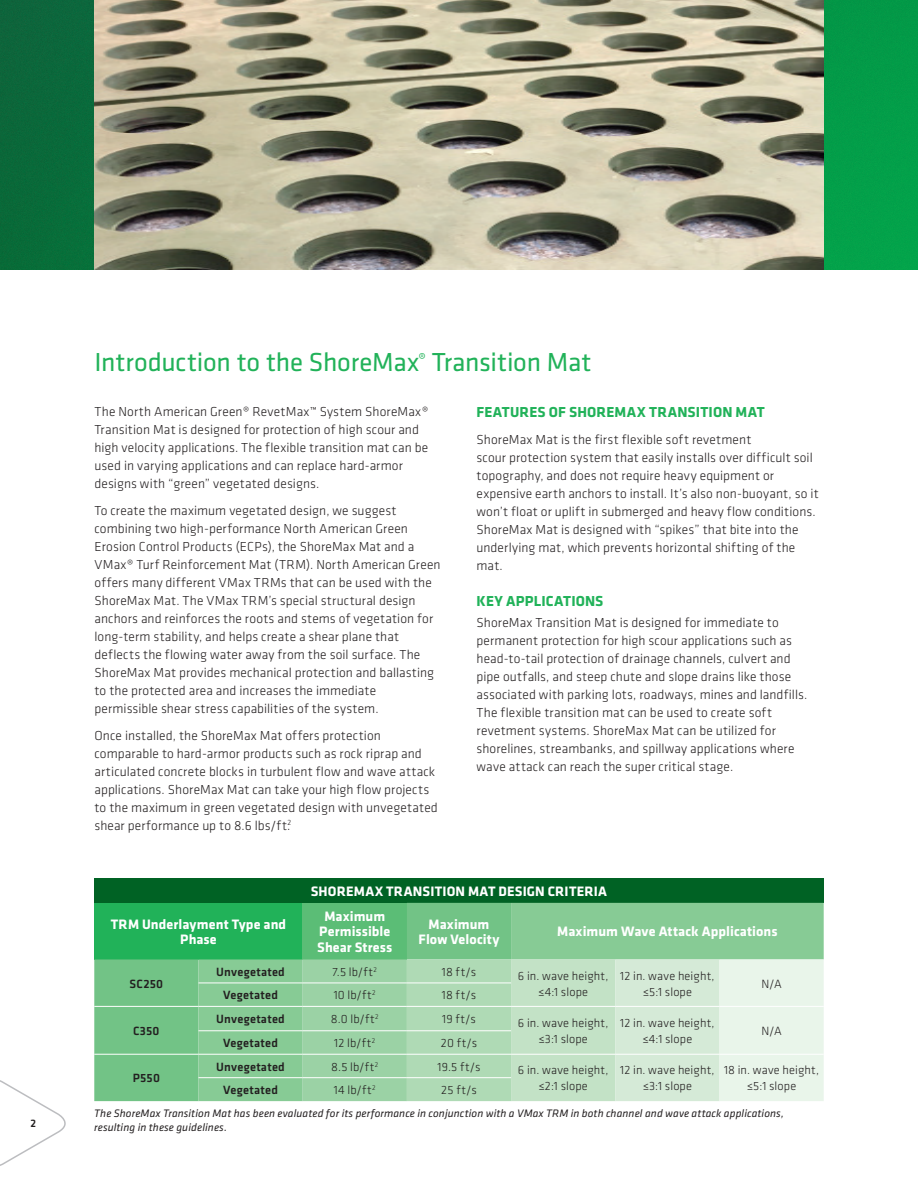
<style>
.page{position:relative;width:918px;height:1188px;background:#fff}
.page>*{position:absolute;margin:0;border:0;box-sizing:border-box;transform-origin:0 0}
.t1{font:27px "Klavika";letter-spacing:-.005em;color:#21b259}
.t2{font:700 15px "Klavika";letter-spacing:.015em;color:#21b259}
.t3{font:700 14.1px/15.9px "Klavika";letter-spacing:.005em;color:#fff;text-align:center}
.t4{font:300 13.5px/18px "Klavika";letter-spacing:.01em;color:#231f20}
.t5{font:300 12.45px/15.9px "Klavika";letter-spacing:.015em;color:#231f20;text-align:center}
.t6{font:500 12.45px "Klavika";letter-spacing:.02em;color:#231f20}
.t7{font:italic 11.25px/13.5px "Klavika";letter-spacing:.01em;color:#231f20}
.t8{font:500 11.25px "Klavika";color:#231f20}
</style>
<div class="page">
<img style="left:0;top:0;width:918px;height:270px">
<svg style="left:0;top:1080px;width:66px;height:86px"></svg>
<img style="left:94px;top:0;width:730px;height:270px">
<div style="left:94px;top:878px;width:730px;height:25px;background:#006224"></div>
<svg style="left:94px;top:903px;width:104px;height:198px;background:#5bbe79"></svg>
<svg style="left:198px;top:903px;width:626px;height:198px;background:#73c588"></svg>
<svg style="left:303px;top:959px;width:521px;height:142px;background:#c2e2c7"></svg>
<hr style="left:198px;top:982px;width:105px;height:1px;background:#fff">
<hr style="left:303px;top:982px;width:104px;height:1px;background:#fff">
<hr style="left:407px;top:982px;width:104px;height:1px;background:#fff">
<hr style="left:94px;top:1006px;width:104px;height:1px;background:#fff">
<hr style="left:198px;top:1006px;width:105px;height:1px;background:#fff">
<hr style="left:303px;top:1006px;width:104px;height:1px;background:#fff">
<hr style="left:407px;top:1006px;width:104px;height:1px;background:#fff">
<hr style="left:511px;top:1006px;width:104px;height:1px;background:#fff">
<hr style="left:615px;top:1006px;width:105px;height:1px;background:#fff">
<hr style="left:720px;top:1006px;width:104px;height:1px;background:#fff">
<hr style="left:198px;top:1030px;width:105px;height:1px;background:#fff">
<hr style="left:303px;top:1030px;width:104px;height:1px;background:#fff">
<hr style="left:407px;top:1030px;width:104px;height:1px;background:#fff">
<hr style="left:94px;top:1054px;width:104px;height:1px;background:#fff">
<hr style="left:198px;top:1054px;width:105px;height:1px;background:#fff">
<hr style="left:303px;top:1054px;width:104px;height:1px;background:#fff">
<hr style="left:407px;top:1054px;width:104px;height:1px;background:#fff">
<hr style="left:511px;top:1054px;width:104px;height:1px;background:#fff">
<hr style="left:615px;top:1054px;width:105px;height:1px;background:#fff">
<hr style="left:720px;top:1054px;width:104px;height:1px;background:#fff">
<hr style="left:198px;top:1077px;width:105px;height:1px;background:#fff">
<hr style="left:303px;top:1077px;width:104px;height:1px;background:#fff">
<hr style="left:407px;top:1077px;width:104px;height:1px;background:#fff">
<p class="t8" style="left:30px;top:1116px;width:7px">2</p>
<h1 class="t1" style="left:94px;top:345px;width:499px">Introduction to the ShoreMax<sup>®</sup> Transition Mat</h1>
<p class="t4" style="left:94px;top:402px;width:335px">The North American Green® RevetMax™ System ShoreMax® Transition Mat is designed for protection of high scour and high velocity applications. The flexible transition mat can be used in varying applications and can replace hard-armor designs with “green” vegetated designs.</p>
<p class="t4" style="left:94px;top:501px;width:348px">To create the maximum vegetated design, we suggest combining two high-performance North American Green Erosion Control Products (ECPs), the ShoreMax Mat and a VMax® Turf Reinforcement Mat (TRM). North American Green offers many different VMax TRMs that can be used with the ShoreMax Mat. The VMax TRM’s special structural design anchors and reinforces the roots and stems of vegetation for long-term stability, and helps create a shear plane that deflects the flowing water away from the soil surface. The ShoreMax Mat provides mechanical protection and ballasting to the protected area and increases the immediate permissible shear stress capabilities of the system.</p>
<p class="t4" style="left:94px;top:726px;width:345px">Once installed, the ShoreMax Mat offers protection comparable to hard-armor products such as rock riprap and articulated concrete blocks in turbulent flow and wave attack applications. ShoreMax Mat can take your high flow projects to the maximum in green vegetated design with unvegetated shear performance up to 8.6 lbs/ft<sup>2</sup>.</p>
<p class="t2" style="left:477px;top:401px;width:290px">FEATURES OF SHOREMAX TRANSITION MAT</p>
<p class="t4" style="left:477px;top:430px;width:344px">ShoreMax Mat is the first flexible soft revetment<br>scour protection system that easily installs over difficult soil topography, and does not require heavy equipment or expensive earth anchors to install. It’s also non-buoyant, so it won’t float or uplift in submerged and heavy flow conditions.<br>ShoreMax Mat is designed with “spikes” that bite into the underlying mat, which prevents horizontal shifting of the mat.</p>
<p class="t2" style="left:477px;top:590px;width:128px">KEY APPLICATIONS</p>
<p class="t4" style="left:477px;top:613px;width:332px">ShoreMax Transition Mat is designed for immediate to permanent protection for high scour applications such as head-to-tail protection of drainage channels, culvert and pipe outfalls, and steep chute and slope drains like those associated with parking lots, roadways, mines and landfills.<br>The flexible transition mat can be used to create soft revetment systems. ShoreMax Mat can be utilized for shorelines, streambanks, and spillway applications where wave attack can reach the super critical stage.</p>
<p class="t3" style="left:311px;top:883px;width:298px">SHOREMAX TRANSITION MAT DESIGN CRITERIA</p>
<p class="t3" style="left:111px;top:915px;width:177px">TRM Underlayment Type and<br>Phase</p>
<p class="t3" style="left:317px;top:907px;width:76px">Maximum<br>Permissible<br>Shear Stress</p>
<p class="t3" style="left:419px;top:915px;width:82px">Maximum<br>Flow Velocity</p>
<p class="t3" style="left:557px;top:923px;width:222px">Maximum Wave Attack Applications</p>
<p class="t6" style="left:130px;top:975px;width:35px">SC250</p>
<p class="t6" style="left:216px;top:963px;width:70px">Unvegetated</p>
<p class="t5" style="left:332px;top:964px;width:46px">7.5 lb/ft<sup>2</sup></p>
<p class="t5" style="left:442px;top:964px;width:36px">18 ft/s</p>
<p class="t5" style="left:518px;top:967px;width:92px">6 in. wave height, ≤4:1 slope</p>
<p class="t5" style="left:620px;top:967px;width:96px">12 in. wave height, ≤5:1 slope</p>
<p class="t5" style="left:761px;top:975px;width:22px">N/A</p>
<p class="t6" style="left:223px;top:987px;width:56px">Vegetated</p>
<p class="t5" style="left:334px;top:987px;width:43px">10 lb/ft<sup>2</sup></p>
<p class="t5" style="left:442px;top:987px;width:36px">18 ft/s</p>
<p class="t6" style="left:133px;top:1022px;width:28px">C350</p>
<p class="t6" style="left:216px;top:1011px;width:70px">Unvegetated</p>
<p class="t5" style="left:331px;top:1011px;width:49px">8.0 lb/ft<sup>2</sup></p>
<p class="t5" style="left:442px;top:1011px;width:35px">19 ft/s</p>
<p class="t5" style="left:518px;top:1015px;width:92px">6 in. wave height, ≤3:1 slope</p>
<p class="t5" style="left:620px;top:1015px;width:96px">12 in. wave height, ≤4:1 slope</p>
<p class="t5" style="left:761px;top:1023px;width:22px">N/A</p>
<p class="t6" style="left:223px;top:1035px;width:56px">Vegetated</p>
<p class="t5" style="left:334px;top:1035px;width:43px">12 lb/ft<sup>2</sup></p>
<p class="t5" style="left:441px;top:1035px;width:38px">20 ft/s</p>
<p class="t6" style="left:216px;top:1058px;width:70px">Unvegetated</p>
<p class="t5" style="left:331px;top:1058px;width:49px">8.5 lb/ft<sup>2</sup></p>
<p class="t5" style="left:437px;top:1058px;width:45px">19.5 ft/s</p>
<p class="t5" style="left:518px;top:1062px;width:92px">6 in. wave height, ≤2:1 slope</p>
<p class="t5" style="left:620px;top:1062px;width:96px">12 in. wave height, ≤3:1 slope</p>
<p class="t5" style="left:724px;top:1062px;width:97px">18 in. wave height, ≤5:1 slope</p>
<p class="t6" style="left:133px;top:1070px;width:29px">P550</p>
<p class="t6" style="left:223px;top:1082px;width:56px">Vegetated</p>
<p class="t5" style="left:334px;top:1082px;width:43px">14 lb/ft<sup>2</sup></p>
<p class="t5" style="left:441px;top:1082px;width:37px">25 ft/s</p>
<p class="t7" style="left:94px;top:1107px;width:691px">The ShoreMax Transition Mat has been evaluated for its performance in conjunction with a VMax TRM in both channel and wave attack applications, resulting in these guidelines.</p>
</div>
